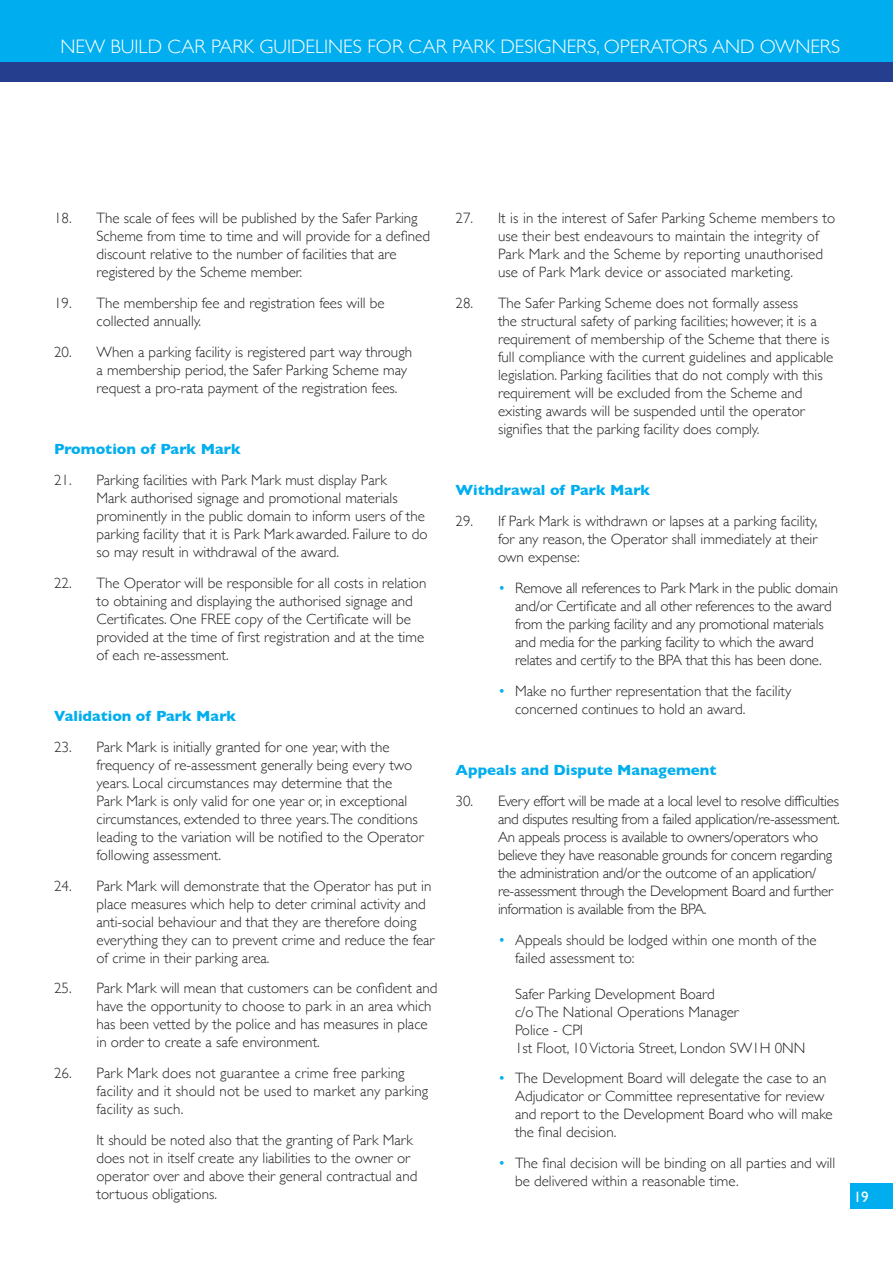
<style>
.page{position:relative;width:893px;height:1263px;background:#fff}
.page>*{position:absolute;margin:0;border:0;box-sizing:border-box;transform-origin:0 0}
.t1{font:300 19.5px "Gill Sans";color:#fff}
.Body_Text{font:300 15px/18px "Gill Sans";color:#231f20}
.Body_Text-2{font:300 15px/18px "Gill Sans";letter-spacing:-.02em;color:#231f20}
.Sub_header02{font:700 15px "Gill Sans";color:#00aeef}
.t2{font:15px "Gill Sans";color:#fff}
.s1{color:#00aeef}
</style>
<div class="page">
<div style="left:0;top:0;width:893px;height:67px;background:#00aeef"></div>
<div style="left:0;top:62px;width:893px;height:20px;background:#253f8e"></div>
<div style="left:851px;top:1184px;width:42px;height:25px;background:#00aeef"></div>
<p class="t1" style="left:60px;top:31px;width:781px">NEW BUILD CAR PARK GUIDELINES FOR CAR PARK DESIGNERS, OPERATORS AND OWNERS</p>
<p class="Body_Text" style="left:97px;top:208px;width:335px;text-indent:-43px">18. The scale of fees will be published by the Safer Parking Scheme from time to time and will provide for a defined discount relative to the number of facilities that are registered by the Scheme member.</p>
<p class="Body_Text" style="left:97px;top:293px;width:290px;text-indent:-43px">19. The membership fee and registration fees will be collected annually.</p>
<p class="Body_Text" style="left:97px;top:342px;width:317px;text-indent:-43px">20. When a parking facility is registered part way through a membership period, the Safer Parking Scheme may request a pro-rata payment of the registration fees.</p>
<p class="Sub_header02" style="left:54px;top:437px;width:188px">Promotion of Park Mark</p>
<p class="Body_Text" style="left:97px;top:470px;width:332px;text-indent:-43px">21. Parking facilities with Park Mark must display Park<br>Mark authorised signage and promotional materials prominently in the public domain to inform users of the parking facility that it is Park Mark awarded. Failure to do so may result in withdrawal of the award.</p>
<p class="Body_Text" style="left:97px;top:573px;width:331px;text-indent:-43px">22. The Operator will be responsible for all costs in relation to obtaining and displaying the authorised signage and Certificates. One FREE copy of the Certificate will be provided at the time of first registration and at the time of each re-assessment.</p>
<p class="Sub_header02" style="left:54px;top:704px;width:184px">Validation of Park Mark</p>
<p class="Body_Text" style="left:97px;top:737px;width:329px;text-indent:-43px">23. Park Mark is initially granted for one year, with the frequency of re-assessment generally being every two years. Local circumstances may determine that the<br>Park Mark is only valid for one year or, in exceptional circumstances, extended to three years.The conditions leading to the variation will be notified to the Operator following assessment.</p>
<p class="Body_Text" style="left:97px;top:876px;width:340px;text-indent:-43px">24. Park Mark will demonstrate that the Operator has put in place measures which help to deter criminal activity and anti-social behaviour and that they are therefore doing everything they can to prevent crime and reduce the fear of crime in their parking area.</p>
<p class="Body_Text" style="left:97px;top:979px;width:342px;text-indent:-43px">25. Park Mark will mean that customers can be confident and have the opportunity to choose to park in an area which has been vetted by the police and has measures in place in order to create a safe environment.</p>
<p class="Body_Text" style="left:97px;top:1063px;width:333px;text-indent:-43px">26. Park Mark does not guarantee a crime free parking facility and it should not be used to market any parking facility as such.</p>
<p class="Body_Text" style="left:97px;top:1130px;width:322px">It should be noted also that the granting of Park Mark does not in itself create any liabilities to the owner or operator over and above their general contractual and tortuous obligations.</p>
<p class="Body_Text" style="left:498px;top:208px;width:339px;text-indent:-43px">27. It is in the interest of Safer Parking Scheme members to use their best endeavours to maintain the integrity of Park Mark and the Scheme by reporting unauthorised use of Park Mark device or associated marketing.</p>
<p class="Body_Text" style="left:498px;top:293px;width:337px;text-indent:-43px">28. The Safer Parking Scheme does not formally assess<br>the structural safety of parking facilities; however, it is a requirement of membership of the Scheme that there is full compliance with the current guidelines and applicable legislation. Parking facilities that do not comply with this requirement will be excluded from the Scheme and existing awards will be suspended until the operator signifies that the parking facility does comply.</p>
<p class="Sub_header02" style="left:455px;top:478px;width:196px">Withdrawal of Park Mark</p>
<p class="Body_Text" style="left:498px;top:511px;width:321px;text-align:justify;text-indent:-43px">29. If Park Mark is withdrawn or lapses at a parking facility, for any reason, the Operator shall immediately at their own expense:</p>
<p class="Body_Text" style="left:515px;top:578px;width:324px;text-indent:-17px"><span class="s1">•</span> Remove all references to Park Mark in the public domain and/or Certificate and all other references to the award from the parking facility and any promotional materials and media for the parking facility to which the award relates and certify to the BPA that this has been done.</p>
<p class="Body_Text" style="left:515px;top:681px;width:278px;text-indent:-17px"><span class="s1">•</span> Make no further representation that the facility concerned continues to hold an award.</p>
<p class="Sub_header02" style="left:455px;top:758px;width:262px">Appeals and Dispute Management</p>
<p class="Body_Text-2" style="left:498px;top:791px;width:343px;text-indent:-43px">30. Every effort will be made at a local level to resolve difficulties and disputes resulting from a failed application/re-assessment.<br>An appeals process is available to owners/operators who believe they have reasonable grounds for concern regarding the administration and/or the outcome of an application/ re-assessment through the Development Board and further information is available from the BPA.</p>
<p class="Body_Text" style="left:515px;top:930px;width:303px;text-indent:-17px"><span class="s1">•</span> Appeals should be lodged within one month of the failed assessment to:</p>
<p class="Body_Text" style="left:515px;top:984px;width:292px">Safer Parking Development Board<br>c/o The National Operations Manager<br>Police - CPI<br>1st Floot, 10 Victoria Street, London SW1H 0NN</p>
<p class="Body_Text" style="left:515px;top:1069px;width:319px;text-indent:-17px"><span class="s1">•</span> The Development Board will delegate the case to an Adjudicator or Committee representative for review and report to the Development Board who will make the final decision.</p>
<p class="Body_Text" style="left:515px;top:1153px;width:322px;text-indent:-17px"><span class="s1">•</span> The final decision will be binding on all parties and will be delivered within a reasonable time.</p>
<p class="t2" style="left:854px;top:1188px;width:16px">19</p>
</div>
